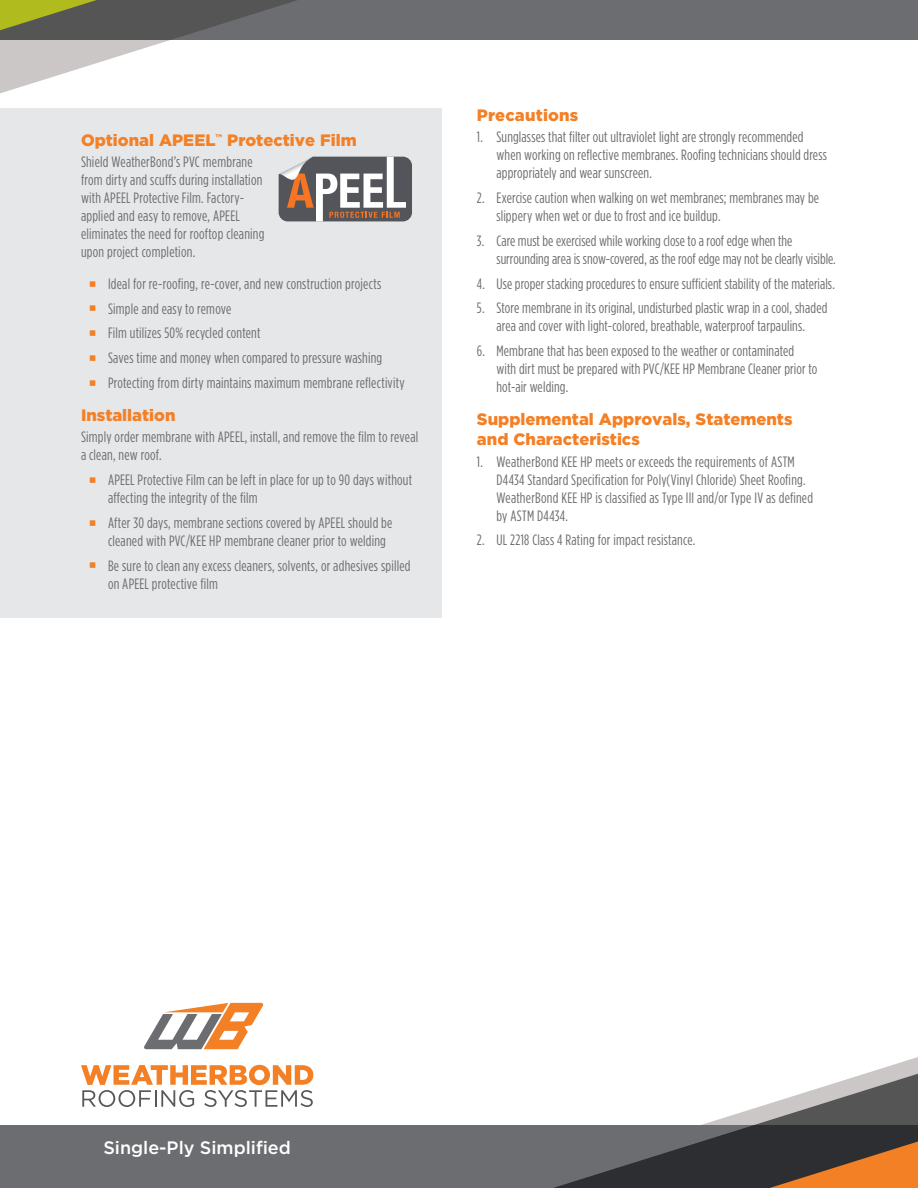
<style>
.page{position:relative;width:918px;height:1188px;background:#fff}
.page>*{position:absolute;margin:0;border:0;box-sizing:border-box;transform-origin:0 0}
.t1{font:500 18px "Gotham";color:#fff}
.t2{font:900 16.5px/19.8px "Gotham";color:#f48026}
.t3{font:15px/18px "Gotham Condensed";letter-spacing:.01em;color:#6c6d70}
</style>
<div class="page">
<div style="left:0;top:0;width:918px;height:40px;background:#6c6d70"></div>
<svg style="left:0;top:0;width:297px;height:94px"></svg>
<svg style="left:0;top:0;width:97px;height:30px;background:#828839"></svg>
<div style="left:0;top:108px;width:441px;height:510px;background:#e6e7e9"></div>
<svg style="left:279px;top:157px;width:133px;height:64px;background:#8d8481"></svg>
<svg style="left:877px;top:1057px;width:41px;height:13px"></svg>
<div style="left:0;top:1125px;width:918px;height:63px;background:#6c6d70"></div>
<svg style="left:553px;top:1070px;width:365px;height:118px"></svg>
<svg style="left:144px;top:1003px;width:120px;height:46px"></svg>
<svg style="left:81px;top:1065px;width:232px;height:42px"></svg>
<svg style="left:770px;top:1142px;width:148px;height:46px;background:#91572b"></svg>
<p class="t2" style="left:81px;top:130px;width:277px">Optional APEEL<sup>™</sup> Protective Film</p>
<p class="t3" style="left:81px;top:153px;width:185px">Shield WeatherBond’s PVC membrane from dirty and scuffs during installation with APEEL Protective Film. Factory&shy;applied and easy to remove, APEEL eliminates the need for rooftop cleaning upon project completion.</p>
<p class="t3" style="left:108px;top:274px;width:275px">Ideal for re-roofing, re-cover, and new construction projects</p>
<p class="t3" style="left:108px;top:299px;width:125px">Simple and easy to remove</p>
<p class="t3" style="left:108px;top:324px;width:154px">Film utilizes 50% recycled content</p>
<p class="t3" style="left:108px;top:349px;width:276px">Saves time and money when compared to pressure washing</p>
<p class="t3" style="left:108px;top:373px;width:298px">Protecting from dirty maintains maximum membrane reflectivity</p>
<p class="t2" style="left:81px;top:405px;width:96px">Installation</p>
<p class="t3" style="left:81px;top:428px;width:339px">Simply order membrane with APEEL, install, and remove the film to reveal a clean, new roof.</p>
<p class="t3" style="left:108px;top:471px;width:306px">APEEL Protective Film can be left in place for up to 90 days without affecting the integrity of the film</p>
<p class="t3" style="left:108px;top:513px;width:286px">After 30 days, membrane sections covered by APEEL should be cleaned with PVC/KEE HP membrane cleaner prior to welding</p>
<p class="t3" style="left:108px;top:556px;width:304px">Be sure to clean any excess cleaners, solvents, or adhesives spilled on APEEL protective film</p>
<p class="t2" style="left:477px;top:105px;width:103px">Precautions</p>
<p class="t3" style="left:496px;top:128px;width:332px;text-indent:-20px">1. Sunglasses that filter out ultraviolet light are strongly recommended when working on reflective membranes. Roofing technicians should dress appropriately and wear sunscreen.</p>
<p class="t3" style="left:496px;top:189px;width:324px;text-indent:-20px">2. Exercise caution when walking on wet membranes; membranes may be slippery when wet or due to frost and ice buildup.</p>
<p class="t3" style="left:496px;top:232px;width:341px;text-indent:-20px">3. Care must be exercised while working close to a roof edge when the surrounding area is snow-covered, as the roof edge may not be clearly visible.</p>
<p class="t3" style="left:477px;top:274px;width:359px">4. Use proper stacking procedures to ensure sufficient stability of the materials.</p>
<p class="t3" style="left:477px;top:299px;width:352px;text-align:center">5. Store membrane in its original, undisturbed plastic wrap in a cool, shaded area and cover with light-colored, breathable, waterproof tarpaulins.</p>
<p class="t3" style="left:496px;top:342px;width:322px;text-indent:-20px">6. Membrane that has been exposed to the weather or contaminated with dirt must be prepared with PVC/KEE HP Membrane Cleaner prior to hot-air welding.</p>
<p class="t2" style="left:477px;top:410px;width:317px">Supplemental Approvals, Statements and Characteristics</p>
<p class="t3" style="left:496px;top:452px;width:318px;text-indent:-20px">1. WeatherBond KEE HP meets or exceeds the requirements of ASTM D4434 Standard Specification for Poly(Vinyl Chloride) Sheet Roofing.<br>WeatherBond KEE HP is classified as Type III and/or Type IV as defined by ASTM D4434.</p>
<p class="t3" style="left:477px;top:531px;width:220px">2. UL 2218 Class 4 Rating for impact resistance.</p>
<p class="t1" style="left:103px;top:1136px;width:189px">Single-Ply Simplified</p>
</div>
